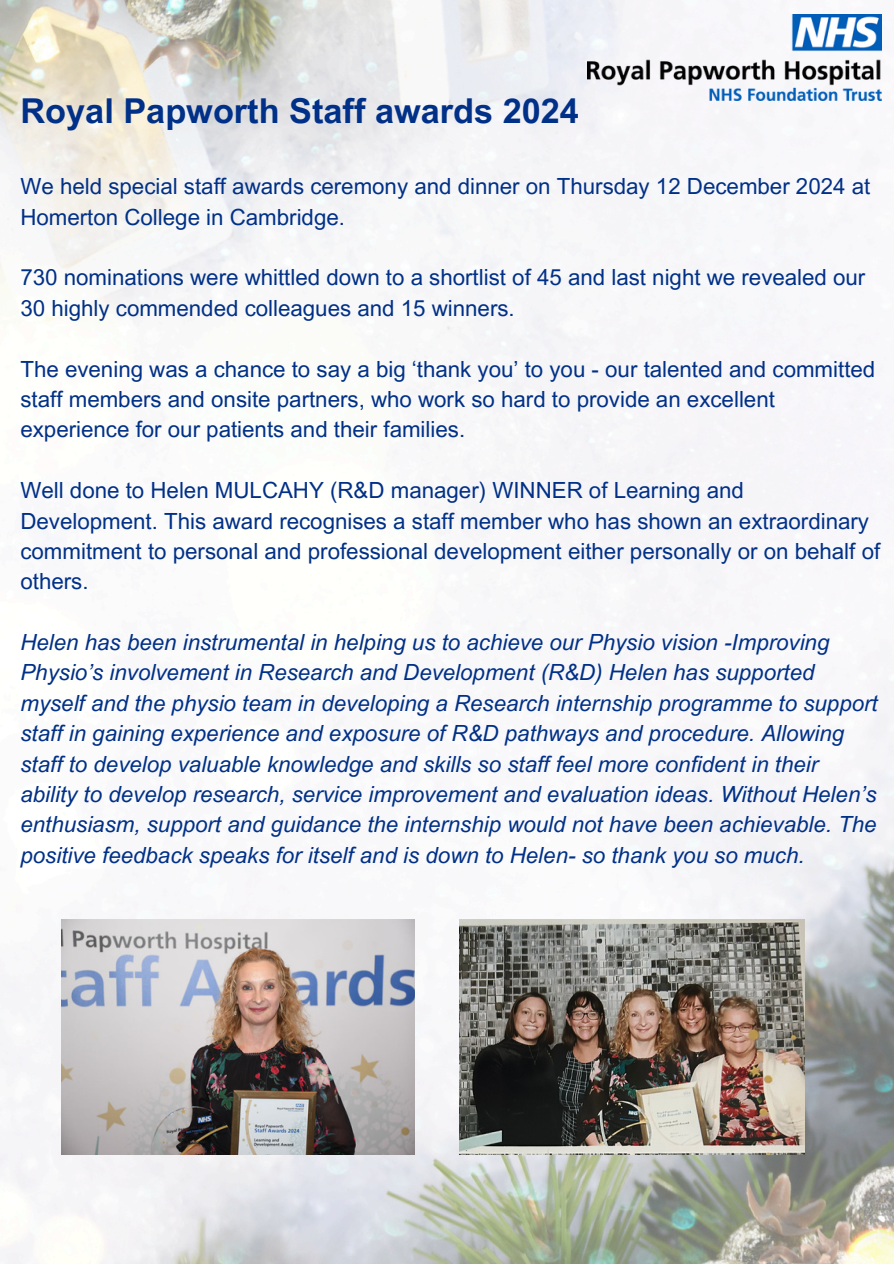
<style>
.page{position:relative;width:894px;height:1264px;background:#fff}
.page>*{position:absolute;margin:0;border:0;box-sizing:border-box;transform-origin:0 0}
.t1{font:700 34.35px "Arial MT Pro";color:#003087}
.t2{font:22.2px/30.3px "Arial MT Pro";color:#003087}
.t3{font:italic 22.2px/30.3px "Arial MT Pro";color:#003087}
</style>
<div class="page">
<img style="left:0;top:0;width:893px;height:1263px">
<img style="left:587px;top:15px;width:294px;height:85px">
<img style="left:459px;top:919px;width:344px;height:235px">
<img style="left:61px;top:919px;width:353px;height:235px">
<p class="t1" style="left:20px;top:98px;width:560px">Royal Papworth Staff awards 2024</p>
<h1 class="t2" style="left:20px;top:174px;width:851px">We held special staff awards ceremony and dinner on Thursday 12 December 2024 at<br>Homerton College in Cambridge.</h1>
<p class="t2" style="left:20px;top:265px;width:846px">730 nominations were whittled down to a shortlist of 45 and last night we revealed our<br>30 highly commended colleagues and 15 winners.</p>
<p class="t2" style="left:20px;top:356px;width:856px">The evening was a chance to say a big ‘thank you’ to you - our talented and committed staff members and onsite partners, who work so hard to provide an excellent experience for our patients and their families.</p>
<p class="t2" style="left:20px;top:478px;width:861px">Well done to Helen MULCAHY (R&amp;D manager) WINNER of Learning and Development. This award recognises a staff member who has shown an extraordinary commitment to personal and professional development either personally or on behalf of others.</p>
<p class="t3" style="left:20px;top:630px;width:858px">Helen has been instrumental in helping us to achieve our Physio vision -Improving Physio’s involvement in Research and Development (R&amp;D) Helen has supported myself and the physio team in developing a Research internship programme to support staff in gaining experience and exposure of R&amp;D pathways and procedure. Allowing staff to develop valuable knowledge and skills so staff feel more confident in their ability to develop research, service improvement and evaluation ideas. Without Helen’s enthusiasm, support and guidance the internship would not have been achievable. The positive feedback speaks for itself and is down to Helen- so thank you so much.</p>
</div>
